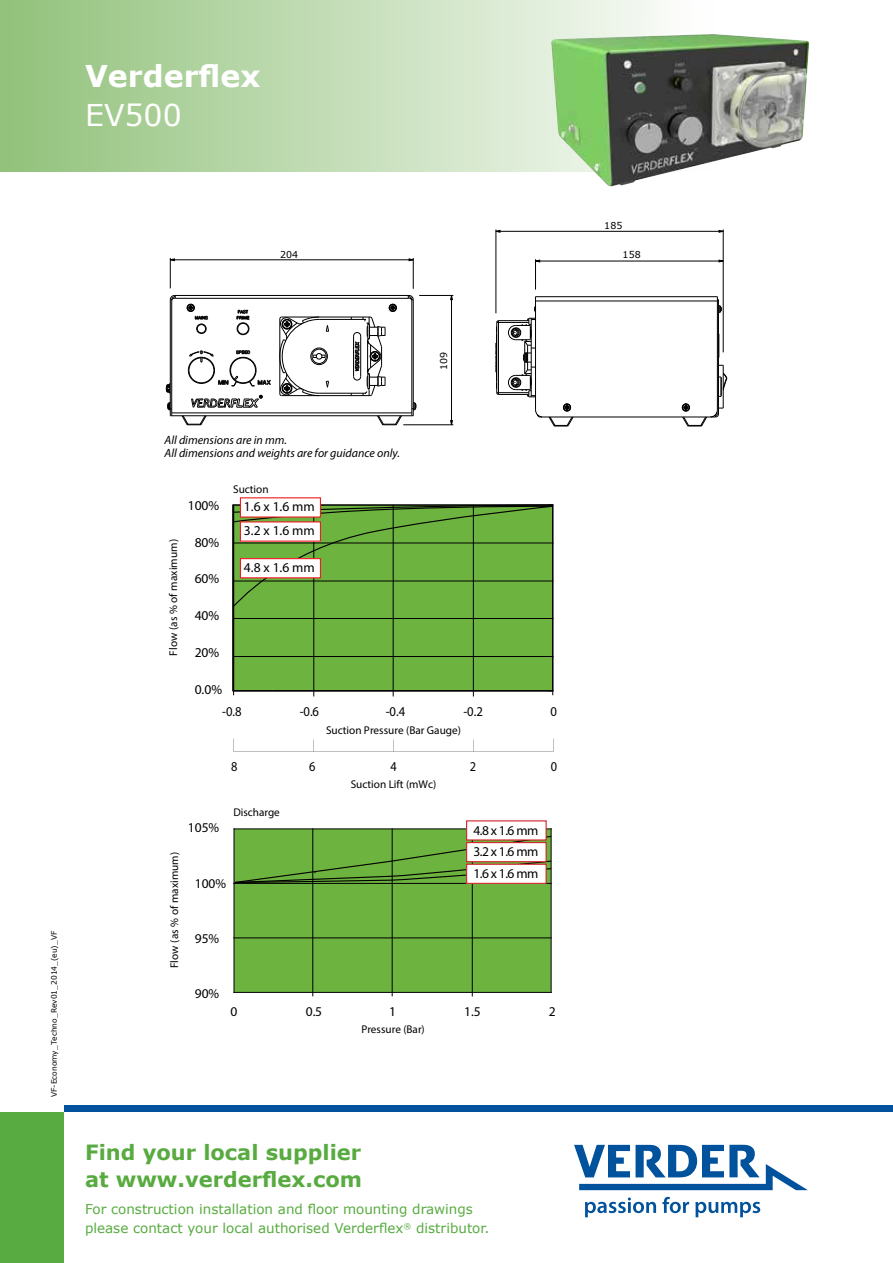
<style>
.page{position:relative;width:893px;height:1263px;background:#fff}
.page>*{position:absolute;margin:0;border:0;box-sizing:border-box;transform-origin:0 0}
.t1{font:700 30px "Verdana";color:#fff}
.t2{font:30px "Verdana";color:#fff}
.t3{font:700 21px/27px "Verdana";color:#58ab40}
.t4{font:13.5px/19.5px "Verdana";color:#58ab40}
.t5{font:13.5px/21.8px "Myriad Pro";color:#000;text-align:justify}
.t6{font:13.5px "Myriad Pro";color:#000;scale:.94 1}
.t7{font:13.5px "Myriad Pro";color:#000;scale:.91 1}
.t8{font:italic 12px/13.5px "Myriad Pro";color:#000}
.t9{font:11.25px "Myriad Pro";color:#000}
.t10{font:9.45px "Verdana";color:#000}
.t11{font:7.5px "Verdana";color:#000}
</style>
<div class="page">
<div style="left:0;top:0;width:723px;height:171px;background:linear-gradient(to right,#91c17a,#fff)"></div>
<svg style="left:408px;top:258px;width:5px;height:4px"></svg>
<svg style="left:169px;top:258px;width:6px;height:4px"></svg>
<svg style="left:718px;top:229px;width:6px;height:4px"></svg>
<svg style="left:495px;top:229px;width:6px;height:4px"></svg>
<svg style="left:718px;top:259px;width:5px;height:4px"></svg>
<hr style="left:282px;top:395px;width:88px;height:1px;background:#000">
<hr style="left:282px;top:317px;width:88px;height:1px;background:#000">
<hr style="left:175px;top:298px;width:233px;height:1px;background:#000">
<hr style="left:175px;top:295px;width:234px;height:1px;background:#000">
<hr style="left:535px;top:301px;width:182px;height:1px;background:#000">
<hr style="left:535px;top:296px;width:182px;height:1px;background:#000">
<hr style="left:723px;top:365px;width:1px;height:43px;background:#000">
<div style="left:237px;top:322px;width:12px;height:13px;border:1px solid #000;border-radius:50%"></div>
<div style="left:237px;top:323px;width:12px;height:11px;border:1px solid #000;border-radius:50%"></div>
<svg style="left:719px;top:372px;width:9px;height:25px"></svg>
<hr style="left:170px;top:258px;width:1px;height:30px;background:#000">
<hr style="left:403px;top:424px;width:50px;height:1px;background:#000">
<hr style="left:419px;top:295px;width:34px;height:1px;background:#000">
<hr style="left:170px;top:259px;width:243px;height:1px;background:#000">
<hr style="left:413px;top:258px;width:1px;height:31px;background:#000">
<hr style="left:451px;top:295px;width:1px;height:130px;background:#000">
<hr style="left:495px;top:230px;width:1px;height:83px;background:#000">
<hr style="left:535px;top:259px;width:1px;height:31px;background:#000">
<hr style="left:535px;top:261px;width:188px;height:1px;background:#000">
<hr style="left:723px;top:230px;width:1px;height:122px;background:#000">
<hr style="left:496px;top:231px;width:227px;height:1px;background:#000">
<hr style="left:172px;top:415px;width:240px;height:1px;background:#000">
<hr style="left:172px;top:412px;width:240px;height:1px;background:#000">
<hr style="left:718px;top:300px;width:1px;height:114px;background:#000">
<svg style="left:169px;top:295px;width:7px;height:6px"></svg>
<svg style="left:408px;top:295px;width:6px;height:6px"></svg>
<svg style="left:191px;top:395px;width:72px;height:13px"></svg>
<svg style="left:236px;top:309px;width:14px;height:11px"></svg>
<svg style="left:188px;top:350px;width:83px;height:37px"></svg>
<div style="left:196px;top:324px;width:11px;height:10px;border:1px solid #000;border-radius:50%"></div>
<div style="left:197px;top:324px;width:9px;height:9px;border:1px solid #000;border-radius:50%"></div>
<hr style="left:170px;top:300px;width:1px;height:116px;background:#000">
<hr style="left:171px;top:300px;width:1px;height:113px;background:#000">
<hr style="left:319px;top:393px;width:47px;height:1px;background:#000">
<hr style="left:319px;top:319px;width:47px;height:1px;background:#000">
<hr style="left:411px;top:300px;width:1px;height:113px;background:#000">
<hr style="left:413px;top:300px;width:1px;height:116px;background:#000">
<hr style="left:535px;top:301px;width:1px;height:109px;background:#000">
<hr style="left:543px;top:417px;width:167px;height:1px;background:#000">
<hr style="left:498px;top:394px;width:31px;height:1px;background:#000">
<hr style="left:497px;top:392px;width:32px;height:1px;background:#000">
<hr style="left:497px;top:322px;width:32px;height:1px;background:#000">
<hr style="left:498px;top:320px;width:31px;height:1px;background:#000">
<hr style="left:717px;top:301px;width:1px;height:109px;background:#000">
<div style="left:187px;top:304px;width:8px;height:8px;border:1px solid #000;border-radius:50%"></div>
<div style="left:187px;top:304px;width:7px;height:7px;border:1px solid #000;border-radius:50%"></div>
<div style="left:389px;top:304px;width:8px;height:8px;border:1px solid #000;border-radius:50%"></div>
<div style="left:389px;top:304px;width:7px;height:7px;border:1px solid #000;border-radius:50%"></div>
<div style="left:563px;top:403px;width:8px;height:8px;border:1px solid #000;border-radius:50%"></div>
<div style="left:682px;top:403px;width:8px;height:8px;border:1px solid #000;border-radius:50%"></div>
<svg style="left:188px;top:305px;width:20px;height:15px"></svg>
<svg style="left:167px;top:402px;width:5px;height:14px"></svg>
<svg style="left:411px;top:402px;width:6px;height:14px"></svg>
<svg style="left:279px;top:316px;width:51px;height:80px"></svg>
<svg style="left:166px;top:383px;width:4px;height:11px"></svg>
<svg style="left:376px;top:415px;width:27px;height:11px"></svg>
<svg style="left:181px;top:415px;width:26px;height:11px"></svg>
<svg style="left:351px;top:305px;width:45px;height:91px"></svg>
<svg style="left:717px;top:297px;width:5px;height:16px"></svg>
<svg style="left:682px;top:404px;width:41px;height:23px"></svg>
<svg style="left:535px;top:404px;width:39px;height:23px"></svg>
<svg style="left:508px;top:297px;width:29px;height:100px"></svg>
<svg style="left:495px;top:320px;width:4px;height:75px"></svg>
<div style="left:234px;top:829px;width:317px;height:163px;background:#6cb33f"></div>
<hr style="left:234px;top:828px;width:317px;height:1px;background:#000">
<hr style="left:551px;top:829px;width:1px;height:163px;background:#000">
<hr style="left:234px;top:992px;width:317px;height:1px;background:#000">
<hr style="left:234px;top:829px;width:1px;height:163px;background:#000">
<hr style="left:472px;top:829px;width:1px;height:167px;background:#010101">
<hr style="left:313px;top:829px;width:1px;height:167px;background:#010101">
<hr style="left:392px;top:829px;width:1px;height:167px;background:#010101">
<hr style="left:234px;top:883px;width:317px;height:1px;background:#010101">
<hr style="left:234px;top:938px;width:317px;height:1px;background:#010101">
<svg style="left:234px;top:835px;width:318px;height:48px"></svg>
<div style="left:467px;top:821px;width:79px;height:19px;background:#fff"></div>
<div style="left:467px;top:842px;width:79px;height:20px;background:#fff"></div>
<div style="left:466px;top:842px;width:81px;height:20px;border:1px solid #d2232a"></div>
<div style="left:467px;top:864px;width:79px;height:19px;background:#fff"></div>
<div style="left:466px;top:864px;width:81px;height:20px;border:1px solid #d2232a"></div>
<hr style="left:313px;top:505px;width:1px;height:191px;background:#000">
<hr style="left:393px;top:505px;width:1px;height:191px;background:#000">
<hr style="left:473px;top:505px;width:1px;height:191px;background:#000">
<svg style="left:232px;top:607px;width:322px;height:85px;background:#66a83c"></svg>
<svg style="left:232px;top:504px;width:322px;height:103px;background:#63a33a"></svg>
<div style="left:240px;top:522px;width:80px;height:19px;background:#fff"></div>
<div style="left:240px;top:521px;width:81px;height:21px;border:1px solid #ed1d24"></div>
<div style="left:240px;top:559px;width:80px;height:19px;background:#fff"></div>
<div style="left:240px;top:558px;width:81px;height:20px;border:1px solid #ed1d24"></div>
<div style="left:240px;top:498px;width:80px;height:19px;background:#fff"></div>
<div style="left:240px;top:497px;width:81px;height:21px;border:1px solid #ed1d24"></div>
<img style="left:551px;top:34px;width:258px;height:152px">
<div style="left:64px;top:1106px;width:829px;height:6px;background:#00529c"></div>
<div style="left:0;top:1112px;width:64px;height:151px;background:#58ab40"></div>
<svg style="left:585px;top:1197px;width:71px;height:20px"></svg>
<svg style="left:662px;top:1197px;width:27px;height:16px"></svg>
<svg style="left:695px;top:1202px;width:65px;height:15px"></svg>
<svg style="left:574px;top:1145px;width:234px;height:45px"></svg>
<h1 class="t1" style="left:85px;top:55px;width:177px">Verderflex</h1>
<h1 class="t2" style="left:85px;top:94px;width:98px">EV500</h1>
<p class="t10" style="left:604px;top:219px;width:20px">185</p>
<p class="t10" style="left:280px;top:249px;width:20px">204</p>
<p class="t10" style="left:623px;top:249px;width:20px">158</p>
<p class="t11" style="left:49px;top:1097px;width:168px;rotate:-90deg">VF-Economy_Techno_Rev01_2014_(eu)_VF</p>
<p class="t8" style="left:165px;top:433px;width:237px">All dimensions are in mm.<br>All dimensions and weights are for guidance only.</p>
<p class="t9" style="left:167px;top:656px;width:118px;rotate:-90deg">Flow (as % of maximum)</p>
<p class="t5" style="left:188px;top:494px;width:33px">100%</p>
<p class="t5" style="left:195px;top:531px;width:26px">80%</p>
<p class="t5" style="left:195px;top:568px;width:26px">60%</p>
<p class="t5" style="left:195px;top:605px;width:26px">40%</p>
<p class="t5" style="left:195px;top:642px;width:26px">20%</p>
<p class="t5" style="left:195px;top:678px;width:29px">0.0%</p>
<p class="t9" style="left:233px;top:482px;width:37px">Suction</p>
<p class="t5" style="left:244px;top:520px;width:72px">3.2 x 1.6 mm</p>
<p class="t5" style="left:244px;top:556px;width:72px">4.8 x 1.6 mm</p>
<p class="t5" style="left:244px;top:496px;width:72px">1.6 x 1.6 mm</p>
<p class="t10" style="left:437px;top:370px;width:20px;rotate:-90deg">109</p>
<p class="t6" style="left:222px;top:703px;width:22px">-0.8</p>
<p class="t6" style="left:300px;top:703px;width:22px">-0.6</p>
<p class="t6" style="left:386px;top:703px;width:22px">-0.4</p>
<p class="t6" style="left:463px;top:703px;width:22px">-0.2</p>
<p class="t6" style="left:550px;top:703px;width:8px">0</p>
<p class="t9" style="left:326px;top:723px;width:136px">Suction Pressure (Bar Gauge)</p>
<p class="t7" style="left:231px;top:758px;width:8px">8</p>
<p class="t7" style="left:309px;top:758px;width:8px">6</p>
<p class="t7" style="left:390px;top:758px;width:8px">4</p>
<p class="t7" style="left:470px;top:758px;width:8px">2</p>
<p class="t7" style="left:551px;top:758px;width:8px">0</p>
<p class="t9" style="left:351px;top:778px;width:87px">Suction Lift (mWc)</p>
<p class="t9" style="left:167px;top:968px;width:117px;rotate:-90deg">Flow (as % of maximum)</p>
<p class="t5" style="left:188px;top:817px;width:33px">105%</p>
<p class="t9" style="left:233px;top:806px;width:48px">Discharge</p>
<p class="t5" style="left:195px;top:872px;width:33px">100%</p>
<p class="t5" style="left:195px;top:927px;width:26px">95%</p>
<p class="t5" style="left:195px;top:982px;width:26px">90%</p>
<p class="t5" style="left:474px;top:819px;width:66px">4.8 x 1.6 mm 3.2 x 1.6 mm 1.6 x 1.6 mm</p>
<p class="t5" style="left:231px;top:1000px;width:8px">0</p>
<p class="t5" style="left:306px;top:1000px;width:18px">0.5</p>
<p class="t5" style="left:389px;top:1000px;width:8px">1</p>
<p class="t5" style="left:464px;top:1000px;width:18px">1.5</p>
<p class="t5" style="left:549px;top:1000px;width:8px">2</p>
<p class="t9" style="left:361px;top:1022px;width:65px">Pressure (Bar)</p>
<h2 class="t3" style="left:85px;top:1138px;width:279px">Find your local supplier at www.verderflex.com</h2>
<p class="t4" style="left:85px;top:1199px;width:406px">For construction installation and floor mounting drawings please contact your local authorised Verderflex<sup>®</sup> distributor.</p>
</div>
